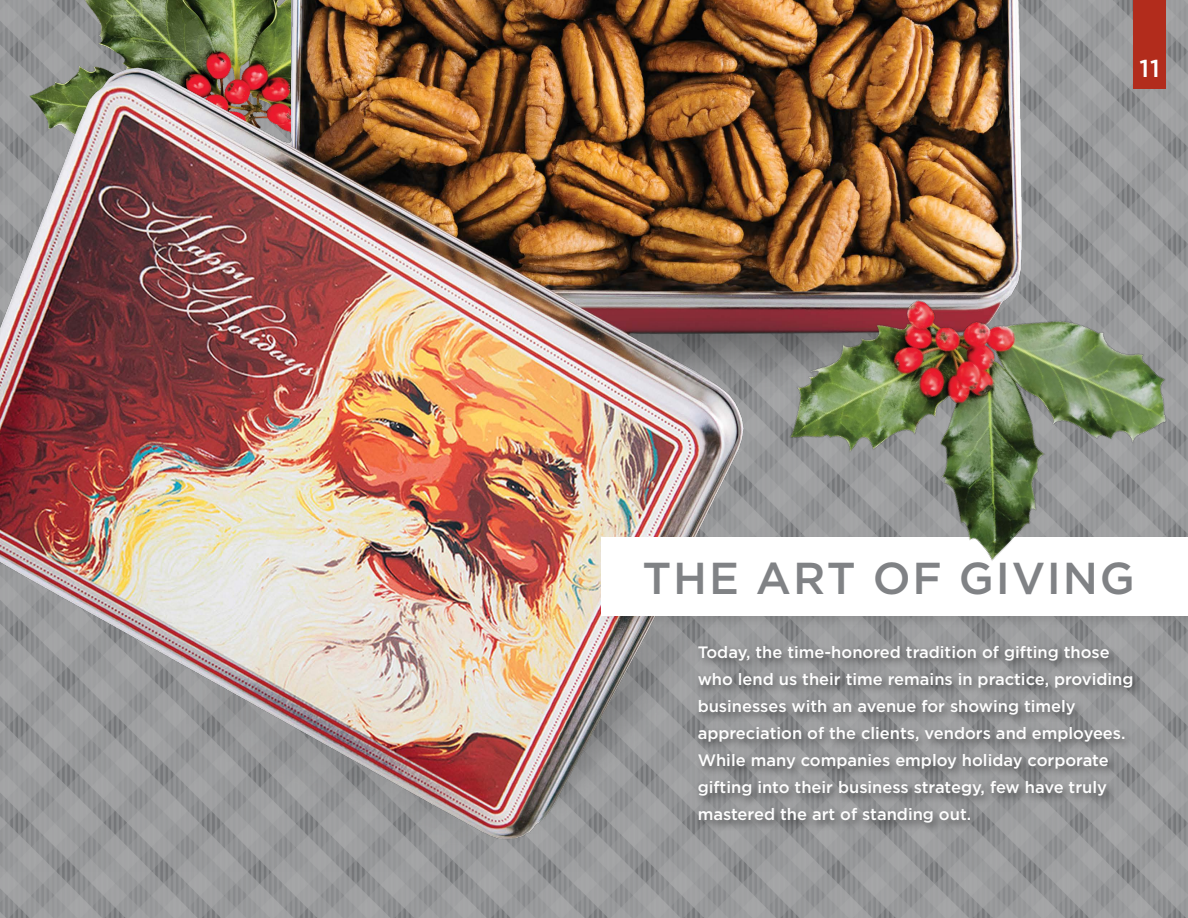
<style>
.page{position:relative;width:1188px;height:918px;background:#fff}
.page>*{position:absolute;margin:0;border:0;box-sizing:border-box;transform-origin:0 0}
.t1{font:500 44.7px "Gotham";letter-spacing:.04em;color:#808285}
.t2{font:500 24.45px "Gotham";color:#fff}
.t3{font:500 16.5px/27px "Gotham";color:#fff}
</style>
<div class="page">
<img style="left:0;top:0;width:1188px;height:918px">
<div style="left:1133px;top:0;width:33px;height:88px;background:#b22c1c"></div>
<div style="left:695px;top:643px;width:448px;height:191px;background:#000;opacity:.5"></div>
<img style="left:0;top:0;width:1056px;height:871px">
<div style="left:599px;top:534px;width:589px;height:95px;background:#000;opacity:.1"></div>
<div style="left:602px;top:537px;width:586px;height:78px;background:#fff"></div>
<img style="left:668px;top:73px;width:520px;height:564px">
<h2 class="t2" style="left:1139px;top:55px;width:22px">11</h2>
<h1 class="t1" style="left:643px;top:553px;width:494px">THE ART OF GIVING</h1>
<p class="t3" style="left:698px;top:639px;width:437px">Today, the time-honored tradition of gifting those who lend us their time remains in practice, providing businesses with an avenue for showing timely appreciation of the clients, vendors and employees.<br>While many companies employ holiday corporate gifting into their business strategy, few have truly mastered the art of standing out.</p>
</div>
